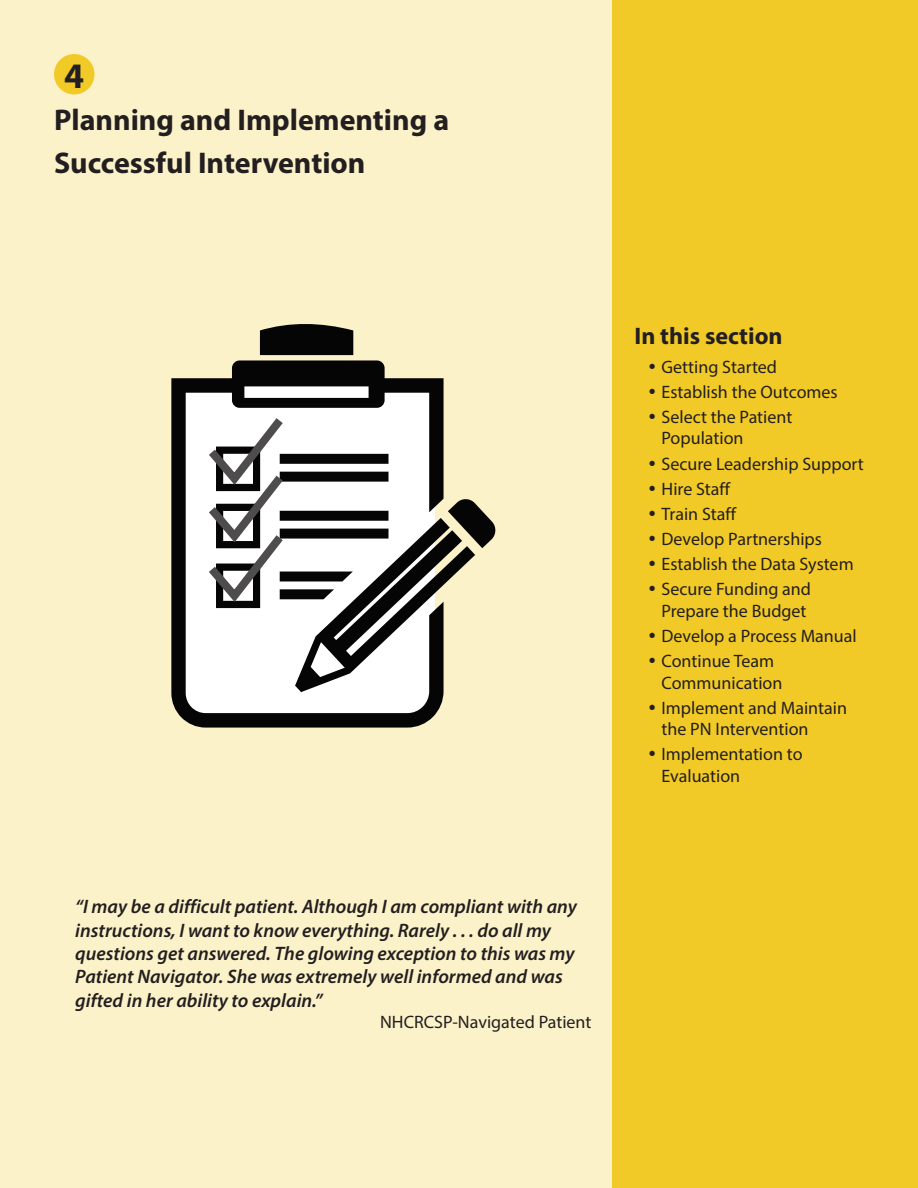
<style>
.page{position:relative;width:918px;height:1188px;background:#fcf2c9}
.page>*{position:absolute;margin:0;border:0;box-sizing:border-box;transform-origin:0 0}
.t1{font:700 36px "Myriad Pro";color:#231f20}
.t2{font:700 30px/43.2px "Myriad Pro";color:#231f20}
.t3{font:700 24px "Myriad Pro";color:#231f20}
.t4{font:italic 600 19.5px/23.4px "Myriad Pro";color:#231f20}
.t5{font:18px/21.6px "Myriad Pro";color:#231f20}
</style>
<div class="page">
<div style="left:613px;top:0;width:305px;height:1188px;background:#f2ca27"></div>
<div style="left:54px;top:54px;width:40px;height:40px;background:#f2ca27;border-radius:50%"></div>
<svg style="left:171px;top:324px;width:324px;height:404px"></svg>
<svg style="left:201px;top:409px;width:90px;height:199px;background:#b7b6b6"></svg>
<h2 class="t1" style="left:64px;top:52px;width:21px">4</h2>
<h2 class="t2" style="left:54px;top:97px;width:397px">Planning and Implementing a<br>Successful Intervention</h2>
<h3 class="t3" style="left:635px;top:321px;width:150px">In this section</h3>
<p class="t5" style="left:662px;top:355px;width:117px">Getting Started</p>
<p class="t5" style="left:662px;top:381px;width:178px">Establish the Outcomes</p>
<p class="t5" style="left:662px;top:406px;width:132px">Select the Patient<br>Population</p>
<p class="t5" style="left:662px;top:452px;width:204px">Secure Leadership Support</p>
<p class="t5" style="left:662px;top:478px;width:70px">Hire Staff</p>
<p class="t5" style="left:662px;top:503px;width:76px">Train Staff</p>
<p class="t5" style="left:662px;top:528px;width:162px">Develop Partnerships</p>
<p class="t5" style="left:662px;top:553px;width:194px">Establish the Data System</p>
<p class="t5" style="left:662px;top:578px;width:151px">Secure Funding and<br>Prepare the Budget</p>
<p class="t5" style="left:662px;top:625px;width:197px">Develop a Process Manual</p>
<p class="t5" style="left:662px;top:650px;width:122px">Continue Team<br>Communication</p>
<p class="t5" style="left:662px;top:696px;width:187px">Implement and Maintain the PN Intervention</p>
<p class="t5" style="left:662px;top:743px;width:143px">Implementation to<br>Evaluation</p>
<p class="t4" style="left:75px;top:894px;width:503px">“I may be a difficult patient. Although I am compliant with any instructions, I want to know everything. Rarely . . . do all my questions get answered. The glowing exception to this was my Patient Navigator. She was extremely well informed and was gifted in her ability to explain.”</p>
<p class="t5" style="left:380px;top:1011px;width:213px">NHCRCSP-Navigated Patient</p>
</div>
